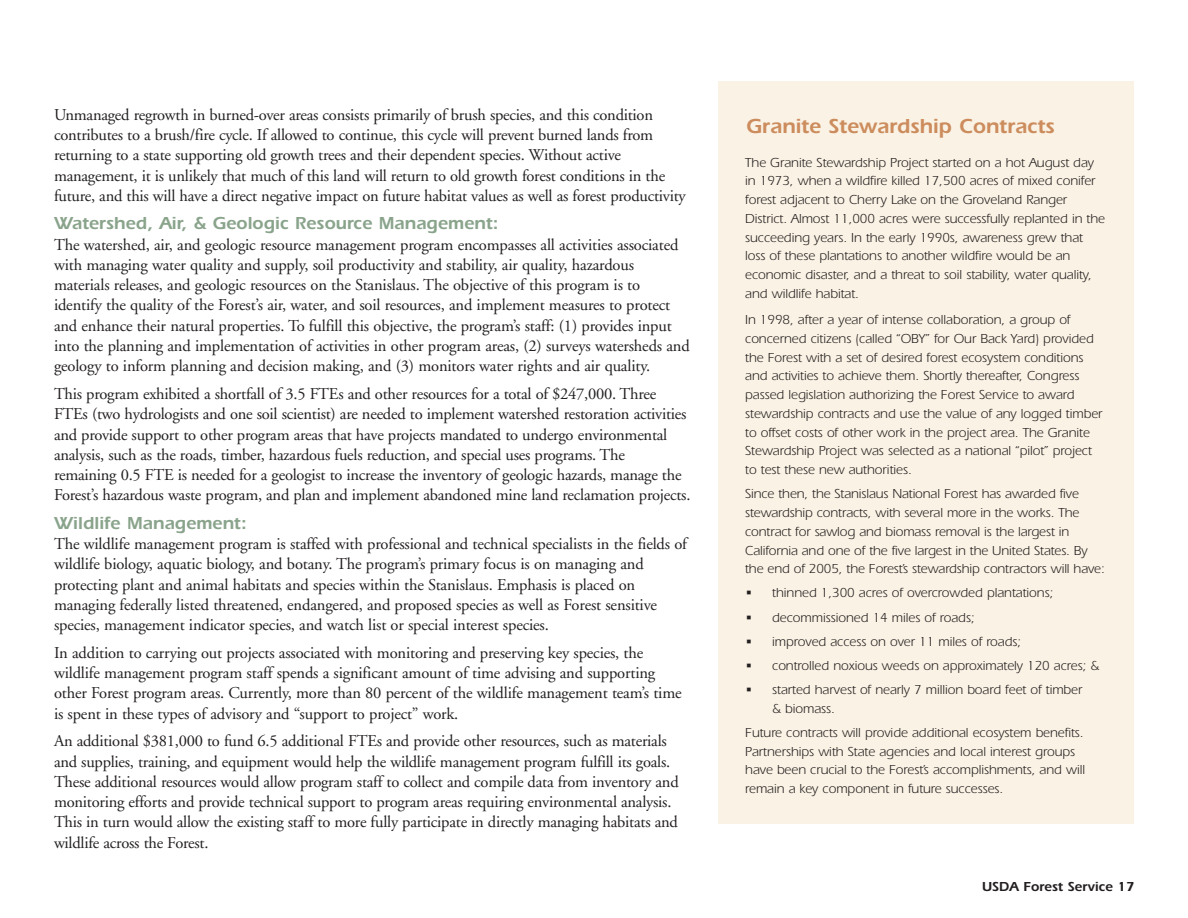
<style>
.page{position:relative;width:1188px;height:918px;background:#fff}
.page>*{position:absolute;margin:0;border:0;box-sizing:border-box;transform-origin:0 0}
.t1{font:600 21px "Itc Eras";color:#cc8c5d}
.t2{font:600 18px "Itc Eras";color:#8aa48c}
.t3{font:16.5px/20.2px "Adobe Garamond";letter-spacing:-.015em;color:#231f20}
.t4{font:13.5px/18.8px "Itc Eras";letter-spacing:-.005em;color:#231f20}
.t5{font:600 13.5px "Itc Eras";color:#231f20}
</style>
<div class="page">
<div style="left:718px;top:81px;width:416px;height:743px;background:#faf2e4"></div>
<p class="t3" style="left:54px;top:106px;width:633px">Unmanaged regrowth in burned-over areas consists primarily of brush species, and this condition contributes to a brush/fire cycle. If allowed to continue, this cycle will prevent burned lands from returning to a state supporting old growth trees and their dependent species. Without active management, it is unlikely that much of this land will return to old growth forest conditions in the future, and this will have a direct negative impact on future habitat values as well as forest productivity</p>
<p class="t2" style="left:54px;top:217px;width:446px">Watershed, Air, &amp; Geologic Resource Management:</p>
<p class="t3" style="left:54px;top:236px;width:637px">The watershed, air, and geologic resource management program encompasses all activities associated with managing water quality and supply, soil productivity and stability, air quality, hazardous materials releases, and geologic resources on the Stanislaus. The objective of this program is to identify the quality of the Forest’s air, water, and soil resources, and implement measures to protect and enhance their natural properties. To fulfill this objective, the program’s staff: (1) provides input into the planning and implementation of activities in other program areas, (2) surveys watersheds and geology to inform planning and decision making, and (3) monitors water rights and air quality.</p>
<p class="t3" style="left:54px;top:385px;width:638px">This program exhibited a shortfall of 3.5 FTEs and other resources for a total of $247,000. Three FTEs (two hydrologists and one soil scientist) are needed to implement watershed restoration activities and provide support to other program areas that have projects mandated to undergo environmental analysis, such as the roads, timber, hazardous fuels reduction, and special uses programs. The remaining 0.5 FTE is needed for a geologist to increase the inventory of geologic hazards, manage the Forest’s hazardous waste program, and plan and implement abandoned mine land reclamation projects.</p>
<p class="t2" style="left:54px;top:517px;width:194px">Wildlife Management:</p>
<p class="t3" style="left:54px;top:535px;width:635px">The wildlife management program is staffed with professional and technical specialists in the fields of wildlife biology, aquatic biology, and botany. The program’s primary focus is on managing and protecting plant and animal habitats and species within the Stanislaus. Emphasis is placed on managing federally listed threatened, endangered, and proposed species as well as Forest sensitive species, management indicator species, and watch list or special interest species.</p>
<p class="t3" style="left:54px;top:644px;width:629px">In addition to carrying out projects associated with monitoring and preserving key species, the wildlife management program staff spends a significant amount of time advising and supporting other Forest program areas. Currently, more than 80 percent of the wildlife management team’s time is spent in these types of advisory and “support to project” work.</p>
<p class="t3" style="left:54px;top:733px;width:626px">An additional $381,000 to fund 6.5 additional FTEs and provide other resources, such as materials and supplies, training, and equipment would help the wildlife management program fulfill its goals.<br>These additional resources would allow program staff to collect and compile data from inventory and monitoring efforts and provide technical support to program areas requiring environmental analysis.<br>This in turn would allow the existing staff to more fully participate in directly managing habitats and wildlife across the Forest.</p>
<p class="t1" style="left:746px;top:119px;width:310px">Granite Stewardship Contracts</p>
<p class="t4" style="left:745px;top:154px;width:362px">The Granite Stewardship Project started on a hot August day in 1973, when a wildfire killed 17,500 acres of mixed conifer forest adjacent to Cherry Lake on the Groveland Ranger District. Almost 11,000 acres were successfully replanted in the succeeding years. In the early 1990s, awareness grew that loss of these plantations to another wildfire would be an economic disaster, and a threat to soil stability, water quality, and wildlife habitat.</p>
<p class="t4" style="left:745px;top:312px;width:359px">In 1998, after a year of intense collaboration, a group of concerned citizens (called “OBY” for Our Back Yard) provided the Forest with a set of desired forest ecosystem conditions and activities to achieve them. Shortly thereafter, Congress passed legislation authorizing the Forest Service to award stewardship contracts and use the value of any logged timber to offset costs of other work in the project area. The Granite Stewardship Project was selected as a national “pilot” project to test these new authorities.</p>
<p class="t4" style="left:745px;top:486px;width:361px">Since then, the Stanislaus National Forest has awarded five stewardship contracts, with several more in the works. The contract for sawlog and biomass removal is the largest in California and one of the five largest in the United States. By the end of 2005, the Forest’s stewardship contractors will have:</p>
<p class="t4" style="left:745px;top:585px;width:310px">• thinned 1,300 acres of overcrowded plantations;</p>
<p class="t4" style="left:745px;top:609px;width:231px">• decommissioned 14 miles of roads;</p>
<p class="t4" style="left:745px;top:633px;width:278px">• improved access on over 11 miles of roads;</p>
<p class="t4" style="left:745px;top:657px;width:356px">• controlled noxious weeds on approximately 120 acres; &amp;</p>
<p class="t4" style="left:772px;top:682px;width:312px;text-indent:-27px">• started harvest of nearly 7 million board feet of timber &amp; biomass.</p>
<p class="t4" style="left:745px;top:725px;width:341px">Future contracts will provide additional ecosystem benefits.<br>Partnerships with State agencies and local interest groups have been crucial to the Forest’s accomplishments, and will remain a key component in future successes.</p>
<p class="t5" style="left:982px;top:882px;width:154px">USDA Forest Service 17</p>
</div>
